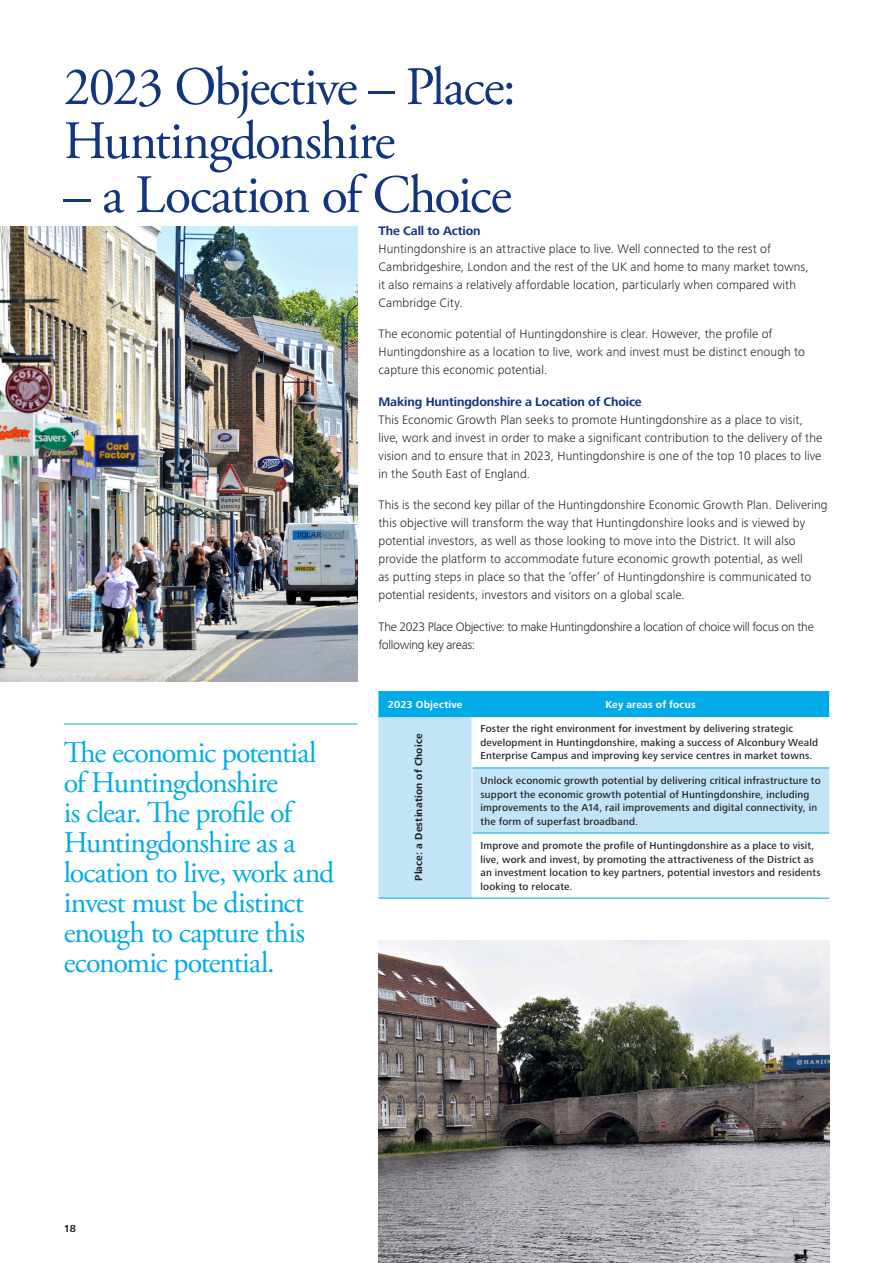
<style>
.page{position:relative;width:893px;height:1263px;background:#fff}
.page>*{position:absolute;margin:0;border:0;box-sizing:border-box;transform-origin:0 0}
.A_Head__30-50pt___AH{font:54px/54px "Adobe Garamond Pro";letter-spacing:-.03em;color:#11367e}
.Quote_20_20__Q20{font:30px/30px "Adobe Garamond Pro";letter-spacing:-.035em;color:#00abe7}
.t1{font:300 12.75px/18px "Frutiger Next Pro";letter-spacing:.005em;color:#231f20}
.t2{font:300 12.75px/18px "Frutiger Next Pro";letter-spacing:-.025em;color:#231f20}
.B_Head__BH{font:700 12.75px "Frutiger Next Pro";letter-spacing:-.01em;color:#11367e}
.Table_Body_Text{font:500 10.5px/13.5px "Frutiger Next Pro";letter-spacing:.015em;color:#231f20}
.Table_Header_Text_Wh{font:700 10.5px "Frutiger Next Pro";letter-spacing:.015em;color:#fff}
.Table_Header_Text_Bl{font:700 10.5px "Frutiger Next Pro";letter-spacing:.015em;color:#231f20}
</style>
<div class="page">
<div style="left:378px;top:692px;width:451px;height:24px;background:#00abe7"></div>
<svg style="left:378px;top:717px;width:451px;height:181px;fill:#c2e4f7"></svg>
<hr style="left:378px;top:691px;width:94px;height:1px;background:#00abe7">
<hr style="left:472px;top:691px;width:357px;height:1px;background:#00abe7">
<hr style="left:378px;top:716px;width:94px;height:1px;background:#00abe7">
<hr style="left:472px;top:716px;width:357px;height:1px;background:#00abe7">
<hr style="left:472px;top:767px;width:357px;height:1px;background:#00abe7">
<hr style="left:472px;top:833px;width:357px;height:1px;background:#00abe7">
<hr style="left:472px;top:717px;width:1px;height:51px;background:#fff">
<hr style="left:472px;top:768px;width:1px;height:65px;background:#fff">
<hr style="left:472px;top:833px;width:1px;height:65px;background:#fff">
<hr style="left:472px;top:898px;width:357px;height:1px;background:#00abe7">
<hr style="left:378px;top:898px;width:94px;height:1px;background:#00abe7">
<img style="left:0;top:226px;width:357px;height:455px">
<img style="left:378px;top:941px;width:451px;height:322px">
<hr style="left:64px;top:724px;width:293px;height:1px;background:#00abe7">
<p class="A_Head__30-50pt___AH" style="left:64px;top:62px;width:454px">2023 Objective – Place:<br>Huntingdonshire</p>
<p class="A_Head__30-50pt___AH" style="left:64px;top:170px;width:450px">– a Location of Choice</p>
<p class="B_Head__BH" style="left:378px;top:223px;width:104px">The Call to Action</p>
<p class="t1" style="left:378px;top:239px;width:432px">Huntingdonshire is an attractive place to live. Well connected to the rest of Cambridgeshire, London and the rest of the UK and home to many market towns, it also remains a relatively affordable location, particularly when compared with Cambridge City.</p>
<p class="t1" style="left:378px;top:325px;width:428px">The economic potential of Huntingdonshire is clear. However, the profile of<br>Huntingdonshire as a location to live, work and invest must be distinct enough to capture this economic potential.</p>
<p class="B_Head__BH" style="left:378px;top:394px;width:265px">Making Huntingdonshire a Location of Choice</p>
<p class="t1" style="left:378px;top:410px;width:445px">This Economic Growth Plan seeks to promote Huntingdonshire as a place to visit, live, work and invest in order to make a significant contribution to the delivery of the vision and to ensure that in 2023, Huntingdonshire is one of the top 10 places to live in the South East of England.</p>
<p class="t1" style="left:378px;top:496px;width:451px">This is the second key pillar of the Huntingdonshire Economic Growth Plan. Delivering this objective will transform the way that Huntingdonshire looks and is viewed by potential investors, as well as those looking to move into the District. It will also provide the platform to accommodate future economic growth potential, as well<br>as putting steps in place so that the ‘offer’ of Huntingdonshire is communicated to potential residents, investors and visitors on a global scale.</p>
<p class="t2" style="left:378px;top:617px;width:437px">The 2023 Place Objective: to make Huntingdonshire a location of choice will focus on the following key areas:</p>
<p class="Quote_20_20__Q20" style="left:64px;top:738px;width:272px">The economic potential of Huntingdonshire<br>is clear. The profile of<br>Huntingdonshire as a location to live, work and invest must be distinct enough to capture this economic potential.</p>
<p class="Table_Header_Text_Wh" style="left:388px;top:698px;width:76px">2023 Objective</p>
<p class="Table_Header_Text_Wh" style="left:605px;top:698px;width:92px">Key areas of focus</p>
<p class="Table_Header_Text_Bl" style="left:413px;top:881px;width:149px;rotate:-90deg">Place: a Destination of Choice</p>
<p class="Table_Body_Text" style="left:480px;top:722px;width:339px">Foster the right environment for investment by delivering strategic development in Huntingdonshire, making a success of Alconbury Weald<br>Enterprise Campus and improving key service centres in market towns.</p>
<p class="Table_Body_Text" style="left:480px;top:774px;width:342px">Unlock economic growth potential by delivering critical infrastructure to support the economic growth potential of Huntingdonshire, including improvements to the A14, rail improvements and digital connectivity, in the form of superfast broadband.</p>
<p class="Table_Body_Text" style="left:480px;top:839px;width:342px">Improve and promote the profile of Huntingdonshire as a place to visit, live, work and invest, by promoting the attractiveness of the District as an investment location to key partners, potential investors and residents looking to relocate.</p>
<p class="Table_Header_Text_Bl" style="left:64px;top:1222px;width:14px">18</p>
</div>
